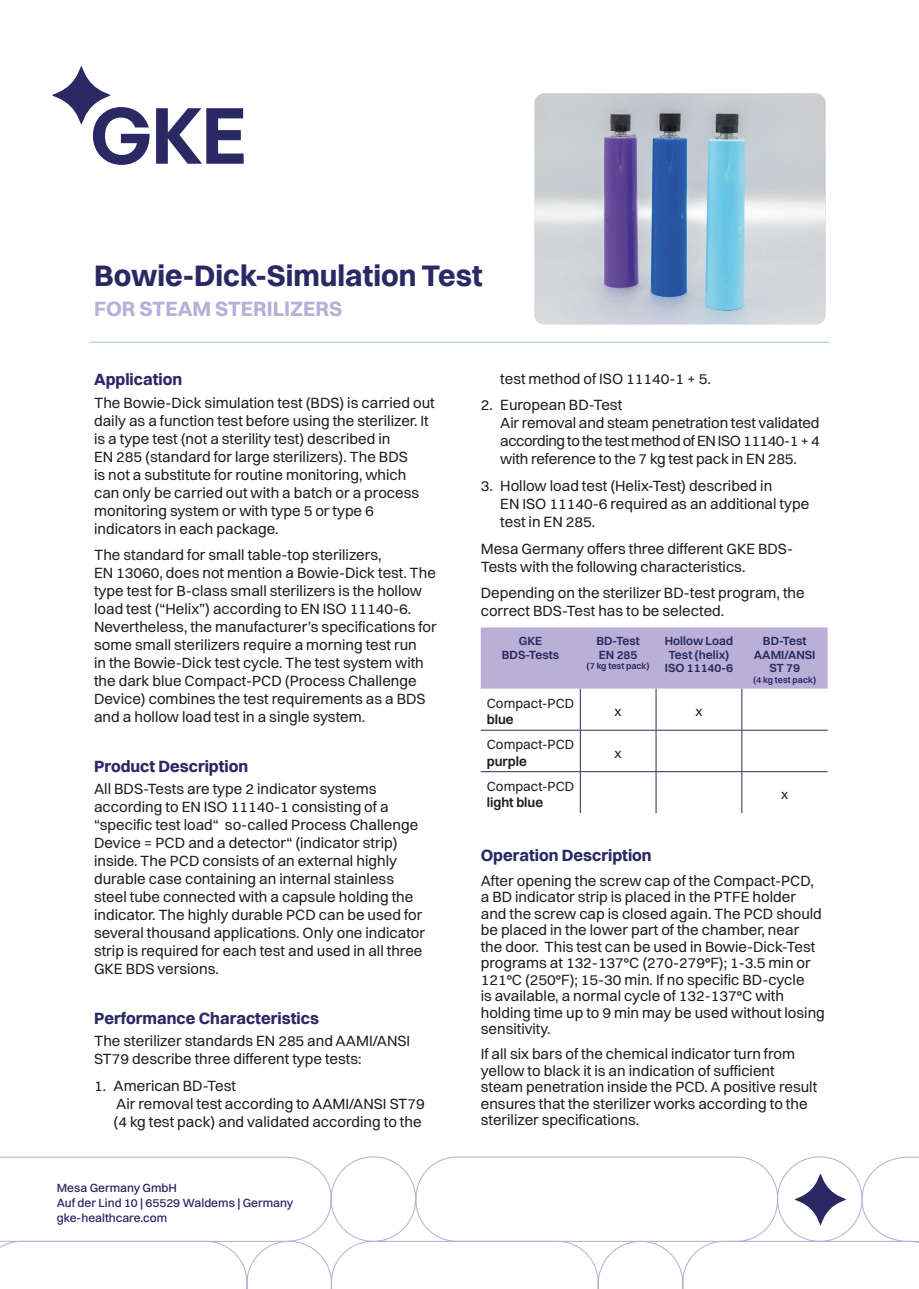
<style>
.page{position:relative;width:919px;height:1289px;background:#fff}
.page>*{position:absolute;margin:0;border:0;box-sizing:border-box;transform-origin:0 0}
.t1{font:700 30px "Switzer";color:#2a2964}
.t2{font:700 21px "Switzer";color:#b9afd7}
.Subhead{font:700 16.5px "Switzer";color:#2a2964}
.Body_Copy{font:700 16.5px "Switzer";color:#2a2964}
.Body_Copy-2{font:15px/18px "Switzer";color:#1d1d1b}
.Body_Copy-3{font:13.5px/16.2px "Switzer";color:#1d1d1b}
.t3{font:600 12px/13.5px "Switzer";color:#2a2964;text-align:center}
.t4{font:500 12px/15px "Switzer";color:#2a2964}
.t5{font:600 9px "Switzer";color:#2a2964}
.s1{font-weight:600}
</style>
<div class="page">
<svg style="left:0;top:1156px;width:861px;height:132px"></svg>
<svg style="left:156px;top:108px;width:88px;height:56px"></svg>
<svg style="left:52px;top:66px;width:98px;height:99px"></svg>
<svg style="left:794px;top:1173px;width:52px;height:52px"></svg>
<svg style="left:861px;top:1156px;width:57px;height:87px"></svg>
<hr style="left:89px;top:341px;width:740px;height:2px;background:#b3dcd5">
<svg style="left:480px;top:627px;width:347px;height:186px"></svg>
<hr style="left:580px;top:688px;width:1px;height:41px;background:#2a2964">
<hr style="left:655px;top:688px;width:1px;height:41px;background:#2a2964">
<hr style="left:741px;top:688px;width:1px;height:41px;background:#2a2964">
<hr style="left:480px;top:729px;width:100px;height:1px;background:#2a2964">
<hr style="left:580px;top:729px;width:76px;height:1px;background:#2a2964">
<hr style="left:580px;top:730px;width:1px;height:41px;background:#2a2964">
<hr style="left:656px;top:729px;width:85px;height:1px;background:#2a2964">
<hr style="left:655px;top:730px;width:1px;height:41px;background:#2a2964">
<hr style="left:741px;top:729px;width:86px;height:1px;background:#2a2964">
<hr style="left:741px;top:730px;width:1px;height:41px;background:#2a2964">
<hr style="left:480px;top:771px;width:100px;height:1px;background:#2a2964">
<hr style="left:580px;top:771px;width:76px;height:1px;background:#2a2964">
<hr style="left:580px;top:772px;width:1px;height:41px;background:#2a2964">
<hr style="left:656px;top:771px;width:85px;height:1px;background:#2a2964">
<hr style="left:655px;top:772px;width:1px;height:41px;background:#2a2964">
<hr style="left:741px;top:771px;width:86px;height:1px;background:#2a2964">
<hr style="left:741px;top:772px;width:1px;height:41px;background:#2a2964">
<img style="left:534px;top:94px;width:291px;height:230px">
<h1 class="t1" style="left:94px;top:257px;width:390px">Bowie-Dick-Simulation Test</h1>
<h2 class="t2" style="left:94px;top:295px;width:250px">FOR STEAM STERILIZERS</h2>
<p class="Subhead" style="left:94px;top:369px;width:90px">Application</p>
<p class="Body_Copy-2" style="left:94px;top:393px;width:342px">The Bowie-Dick simulation test (BDS) is carried out daily as a function test before using the sterilizer. It is a type test (not a sterility test) described in<br>EN 285 (standard for large sterilizers). The BDS<br>is not a substitute for routine monitoring, which can only be carried out with a batch or a process monitoring system or with type 5 or type 6 indicators in each package.</p>
<p class="Body_Copy-2" style="left:94px;top:546px;width:344px">The standard for small table-top sterilizers,<br>EN 13060, does not mention a Bowie-Dick test. The type test for B-class small sterilizers is the hollow load test (“Helix”) according to EN ISO 11140-6.<br>Nevertheless, the manufacturer’s specifications for some small sterilizers require a morning test run<br>in the Bowie-Dick test cycle. The test system with the dark blue Compact-PCD (Process Challenge Device) combines the test requirements as a BDS and a hollow load test in a single system.</p>
<p class="Subhead" style="left:94px;top:756px;width:156px">Product Description</p>
<p class="Body_Copy-2" style="left:94px;top:779px;width:332px">All BDS-Tests are type 2 indicator systems according to EN ISO 11140-1 consisting of a “specific test load“ so-called Process Challenge Device = PCD and a detector“ (indicator strip) inside. The PCD consists of an external highly durable case containing an internal stainless steel tube connected with a capsule holding the indicator. The highly durable PCD can be used for several thousand applications. Only one indicator strip is required for each test and used in all three GKE BDS versions.</p>
<p class="Subhead" style="left:94px;top:1007px;width:226px">Performance Characteristics</p>
<p class="Body_Copy-2" style="left:94px;top:1031px;width:317px">The sterilizer standards EN 285 and AAMI/ANSI<br>ST79 describe three different type tests:</p>
<p class="Body_Copy-2" style="left:114px;top:1076px;width:313px;text-indent:-20px">1. American BD-Test<br>Air removal test according to AAMI/ANSI ST79 (4 kg test pack) and validated according to the</p>
<p class="t4" style="left:57px;top:1180px;width:238px">Mesa Germany GmbH<br>Auf der Lind 10 | 65529 Waldems | Germany gke-healthcare.com</p>
<p class="Body_Copy-2" style="left:500px;top:369px;width:212px">test method of ISO 11140-1 + 5.</p>
<p class="Body_Copy-2" style="left:500px;top:396px;width:321px;text-indent:-20px">2. European BD-Test<br>Air removal and steam penetration test validated according to the test method of EN ISO 11140-1 + 4 with reference to the 7 kg test pack in EN 285.</p>
<p class="Body_Copy-2" style="left:500px;top:476px;width:310px;text-indent:-20px">3. Hollow load test (Helix-Test) described in<br>EN ISO 11140-6 required as an additional type test in EN 285.</p>
<p class="Body_Copy-2" style="left:480px;top:539px;width:314px">Mesa Germany offers three different GKE BDS-<br>Tests with the following characteristics.</p>
<p class="Body_Copy-2" style="left:480px;top:583px;width:325px">Depending on the sterilizer BD-test program, the correct BDS-Test has to be selected.</p>
<p class="t3" style="left:518px;top:634px;width:25px">GKE</p>
<p class="t3" style="left:502px;top:647px;width:59px">BDS-Tests</p>
<p class="t3" style="left:596px;top:634px;width:45px">BD-Test</p>
<p class="t3" style="left:599px;top:647px;width:40px">EN 285</p>
<p class="t5" style="left:586px;top:660px;width:65px">(7 kg test pack)</p>
<p class="t3" style="left:664px;top:634px;width:70px">Hollow Load<br>Test (helix)</p>
<p class="t3" style="left:664px;top:661px;width:70px">ISO 11140-6</p>
<p class="t3" style="left:762px;top:634px;width:45px">BD-Test</p>
<p class="t3" style="left:754px;top:647px;width:63px">AAMI/ANSI<br>ST 79</p>
<p class="t5" style="left:753px;top:674px;width:65px">(4 kg test pack)</p>
<p class="Body_Copy-3" style="left:486px;top:695px;width:89px">Compact-PCD <span class="s1">blue</span></p>
<p class="Body_Copy-3" style="left:614px;top:703px;width:9px">x</p>
<p class="Body_Copy-3" style="left:695px;top:703px;width:9px">x</p>
<p class="Body_Copy-3" style="left:486px;top:736px;width:89px">Compact-PCD <span class="s1">purple</span></p>
<p class="Body_Copy-3" style="left:614px;top:744px;width:9px">x</p>
<p class="Body_Copy-3" style="left:486px;top:778px;width:89px">Compact-PCD <span class="s1">light blue</span></p>
<p class="Body_Copy-3" style="left:781px;top:786px;width:9px">x</p>
<p class="Body_Copy" style="left:480px;top:844px;width:172px">Operation Description</p>
<p class="Body_Copy-2" style="left:480px;top:871px;width:345px;line-height:16.5px">After opening the screw cap of the Compact-PCD, a BD indicator strip is placed in the PTFE holder and the screw cap is closed again. The PCD should be placed in the lower part of the chamber, near<br>the door. This test can be used in Bowie-Dick-Test programs at 132-137°C (270-279°F); 1-3.5 min or 121°C (250°F); 15-30 min. If no specific BD-cycle<br>is available, a normal cycle of 132-137°C with holding time up to 9 min may be used without losing sensitivity.</p>
<p class="Body_Copy-2" style="left:480px;top:1045px;width:338px;line-height:16.5px">If all six bars of the chemical indicator turn from yellow to black it is an indication of sufficient steam penetration inside the PCD. A positive result ensures that the sterilizer works according to the sterilizer specifications.</p>
</div>
